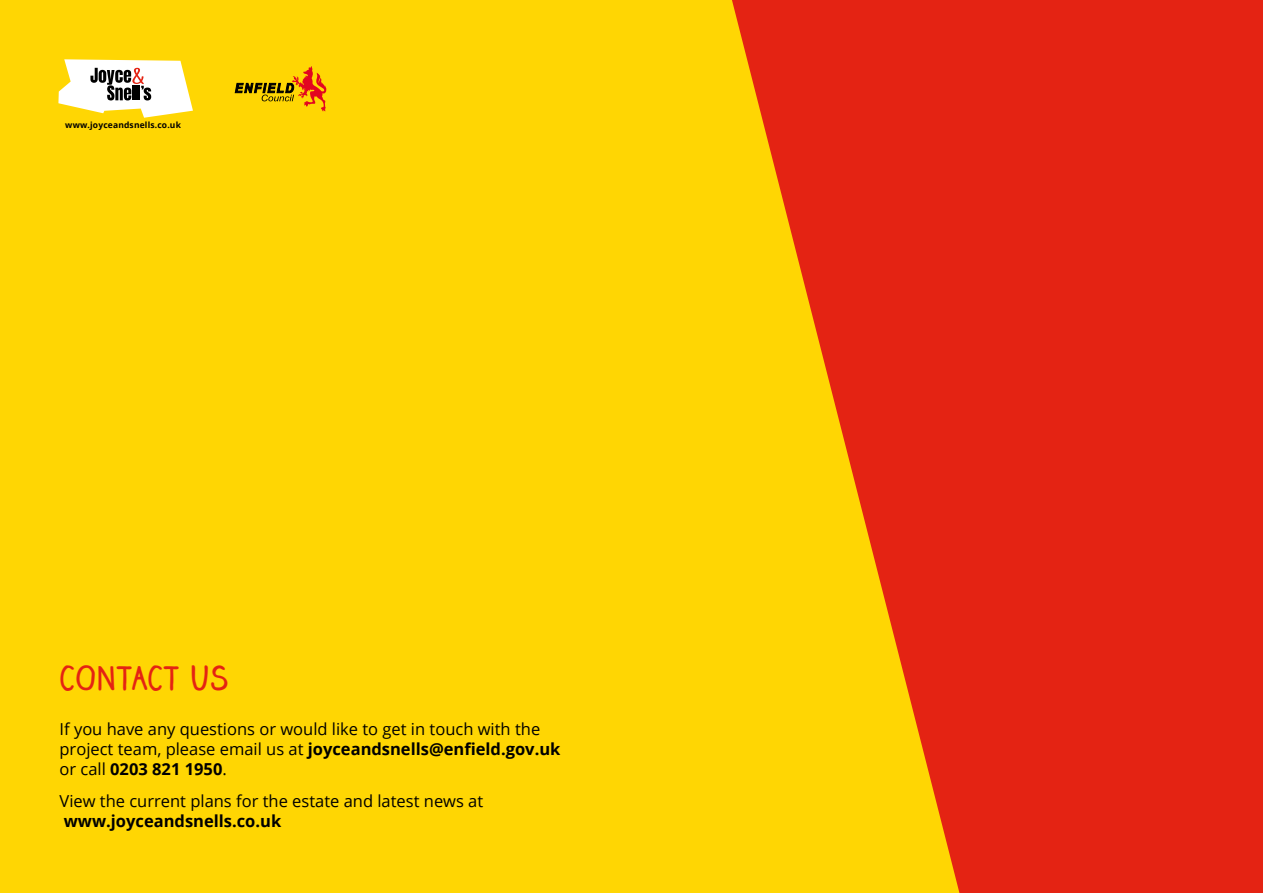
<style>
.page{position:relative;width:1263px;height:893px;background:#ffd603}
.page>*{position:absolute;margin:0;border:0;box-sizing:border-box;transform-origin:0 0}
.t1{font:700 31.5px "Claire Hand";letter-spacing:.01em;color:#e42313}
.t2{font:16.5px/19.8px "Open Sans";color:#000}
.t3{font:700 16.5px "Open Sans";color:#000}
.t4{font:700 8.55px "Open Sans";letter-spacing:.02em;color:#000}
.s1{font-weight:700}
</style>
<div class="page">
<svg style="left:732px;top:0;width:531px;height:893px;fill:#e42313"></svg>
<svg style="left:58px;top:59px;width:135px;height:59px"></svg>
<svg style="left:234px;top:66px;width:93px;height:45px"></svg>
<p class="t4" style="left:65px;top:119px;width:117px">www.joyceandsnells.co.uk</p>
<h1 class="t1" style="left:60px;top:656px;width:170px">CONTACT US</h1>
<p class="t2" style="left:60px;top:719px;width:502px">If you have any questions or would like to get in touch with the project team, please email us at <span class="s1">joyceandsnells@enfield.gov.uk </span>or call <span class="s1">0203 821 1950</span>.</p>
<p class="t2" style="left:60px;top:791px;width:425px">View the current plans for the estate and latest news at</p>
<p class="t3" style="left:64px;top:809px;width:219px">www.joyceandsnells.co.uk</p>
</div>
